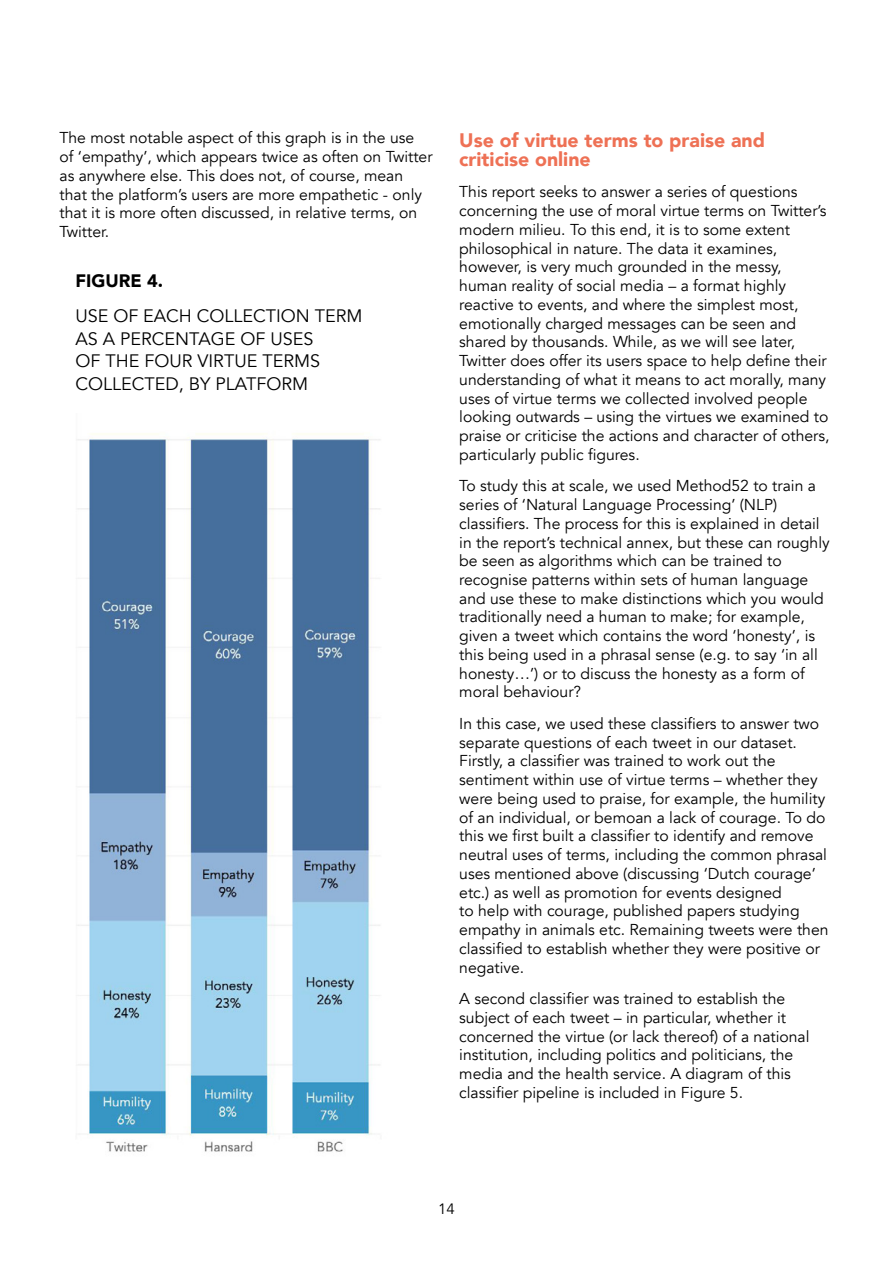
<style>
.page{position:relative;width:893px;height:1263px;background:#fff}
.page>*{position:absolute;margin:0;border:0;box-sizing:border-box;transform-origin:0 0}
.t1{font:900 19.5px/18.8px "Avenir";color:#ee7155}
.t2{font:18px/22.5px "Avenir";color:#000}
.t3{font:900 18px "Avenir";color:#000}
.t4{font:15.75px/18.8px "Avenir";color:#000}
.t5{font:15px "Avenir";color:#000}
</style>
<div class="page">
<img style="left:76px;top:433px;width:304px;height:719px">
<p class="t4" style="left:60px;top:129px;width:375px">The most notable aspect of this graph is in the use<br>of ‘empathy’, which appears twice as often on Twitter as anywhere else. This does not, of course, mean that the platform’s users are more empathetic - only that it is more often discussed, in relative terms, on Twitter.</p>
<p class="t1" style="left:459px;top:130px;width:307px">Use of virtue terms to praise and criticise online</p>
<p class="t4" style="left:459px;top:183px;width:372px">This report seeks to answer a series of questions concerning the use of moral virtue terms on Twitter’s modern milieu. To this end, it is to some extent philosophical in nature. The data it examines, however, is very much grounded in the messy, human reality of social media – a format highly reactive to events, and where the simplest most, emotionally charged messages can be seen and shared by thousands. While, as we will see later, Twitter does offer its users space to help define their understanding of what it means to act morally, many uses of virtue terms we collected involved people looking outwards – using the virtues we examined to praise or criticise the actions and character of others, particularly public figures.</p>
<p class="t4" style="left:459px;top:477px;width:372px">To study this at scale, we used Method52 to train a series of ‘Natural Language Processing’ (NLP) classifiers. The process for this is explained in detail in the report’s technical annex, but these can roughly be seen as algorithms which can be trained to recognise patterns within sets of human language and use these to make distinctions which you would traditionally need a human to make; for example, given a tweet which contains the word ‘honesty’, is this being used in a phrasal sense (e.g. to say ‘in all honesty…’) or to discuss the honesty as a form of moral behaviour?</p>
<p class="t4" style="left:459px;top:714px;width:371px">In this case, we used these classifiers to answer two separate questions of each tweet in our dataset.<br>Firstly, a classifier was trained to work out the sentiment within use of virtue terms – whether they were being used to praise, for example, the humility of an individual, or bemoan a lack of courage. To do this we first built a classifier to identify and remove neutral uses of terms, including the common phrasal uses mentioned above (discussing ‘Dutch courage’ etc.) as well as promotion for events designed<br>to help with courage, published papers studying empathy in animals etc. Remaining tweets were then classified to establish whether they were positive or negative.</p>
<p class="t4" style="left:459px;top:990px;width:352px">A second classifier was trained to establish the subject of each tweet – in particular, whether it concerned the virtue (or lack thereof) of a national institution, including politics and politicians, the media and the health service. A diagram of this classifier pipeline is included in Figure 5.</p>
<p class="t3" style="left:75px;top:265px;width:89px">FIGURE 4.</p>
<p class="t2" style="left:75px;top:305px;width:289px">USE OF EACH COLLECTION TERM<br>AS A PERCENTAGE OF USES<br>OF THE FOUR VIRTUE TERMS<br>COLLECTED, BY PLATFORM</p>
<p class="t5" style="left:438px;top:1200px;width:18px">14</p>
</div>
